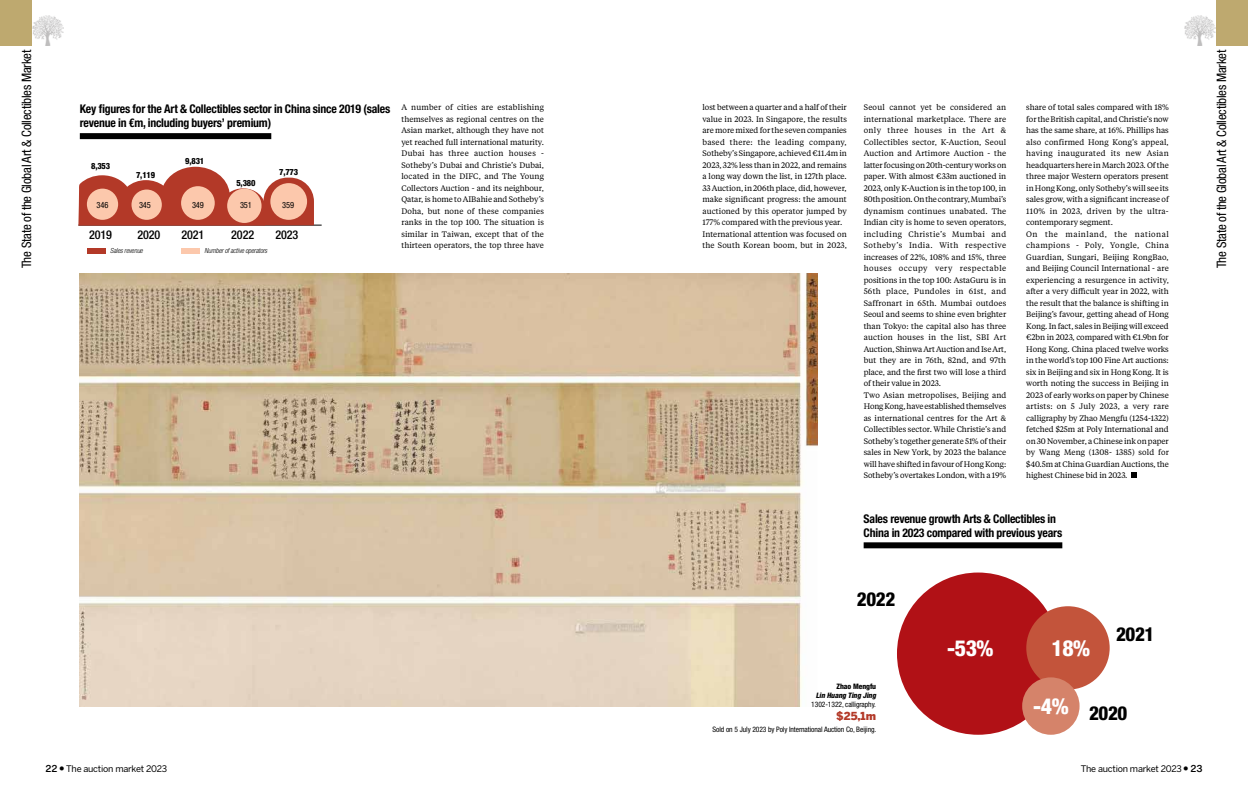
<style>
.page{position:relative;width:1248px;height:808px;background:#fff}
.page>*{position:absolute;margin:0;border:0;box-sizing:border-box;transform-origin:0 0}
.t1{font:800 condensed 22.2px "Helvetica Neue LT Std";color:#fff}
.t2{font:800 condensed 19.3px "Helvetica Neue LT Std";letter-spacing:-.02em;color:#000}
.t3{font:condensed 13px "Helvetica Neue LT Std";letter-spacing:-.02em;color:#000}
.t4{font:500 condensed 12.1px "Helvetica Neue LT Std";letter-spacing:-.01em;color:#000}
.t5{font:700 condensed 12px/14px "Helvetica Neue LT Std";letter-spacing:-.015em;color:#000}
.t6{font:900 11px "Benton Sans";color:#b33928}
.t7{font:9px "Benton Sans";letter-spacing:-.02em;color:#000}
.t8{font:800 condensed 8.6px "Helvetica Neue LT Std";letter-spacing:-.02em;color:#000}
.t9{font:condensed 8.6px "Helvetica Neue LT Std";letter-spacing:-.015em;color:#000}
.t10{font:8px/11.5px "Tiempos Text";color:#000}
.t11{font:condensed 7.5px "Helvetica Neue LT Std";letter-spacing:-.01em;color:#000}
.t12{font:italic 800 condensed 7.5px "Helvetica Neue LT Std";color:#000}
.t13{font:800 condensed 7.5px "Helvetica Neue LT Std";letter-spacing:-.01em;color:#000}
.t14{font:italic 300 condensed 7px "Helvetica Neue LT Std";letter-spacing:-.015em;color:#000}
.s1{font-family:"Sequel Sans Medium Body";font-size:10px}
.s2{font-family:"Sequel Sans Light Disp";font-size:10px}
</style>
<div class="page">
<div style="left:0;top:0;width:31px;height:45px;background:#bea96f"></div>
<img style="left:33px;top:16px;width:31px;height:29px">
<div style="left:1216px;top:0;width:31px;height:45px;background:#bea96f"></div>
<img style="left:1184px;top:16px;width:31px;height:29px">
<img style="left:80px;top:273px;width:737px;height:433px">
<hr style="left:78px;top:225px;width:243px;height:1px;background:#000">
<svg style="left:78px;top:167px;width:236px;height:59px"></svg>
<div style="left:87px;top:248px;width:19px;height:5px;background:#b33928"></div>
<div style="left:896px;top:572px;width:163px;height:163px;background:#b11116;border-radius:50%"></div>
<div style="left:1026px;top:606px;width:83px;height:83px;background:#c3543b;border-radius:50%"></div>
<div style="left:1022px;top:677px;width:57px;height:58px;background:#d5836a;border-radius:50%"></div>
<div style="left:80px;top:133px;width:191px;height:6px;background:#000"></div>
<div style="left:87px;top:189px;width:31px;height:31px;background:#fcc8ac;border-radius:50%"></div>
<div style="left:131px;top:190px;width:31px;height:30px;background:#fcc8ac;border-radius:50%"></div>
<div style="left:181px;top:186px;width:34px;height:34px;background:#fcc8ac;border-radius:50%"></div>
<div style="left:227px;top:189px;width:34px;height:34px;background:#fcc8ac;border-radius:50%"></div>
<div style="left:270px;top:183px;width:37px;height:37px;background:#fcc8ac;border-radius:50%"></div>
<div style="left:181px;top:248px;width:19px;height:5px;background:#fcc8ac"></div>
<div style="left:863px;top:542px;width:199px;height:6px;background:#000"></div>
<svg style="left:1131px;top:472px;width:5px;height:6px"></svg>
<h3 class="t3" style="left:19px;top:268px;width:220px;rotate:-90deg">The State of the Global Art &amp; Collectibles Market</h3>
<h3 class="t3" style="left:1213px;top:268px;width:220px;rotate:-90deg">The State of the Global Art &amp; Collectibles Market</h3>
<p class="t10" style="left:401px;top:101px;width:144px;text-align:justify">A number of cities are establishing themselves as regional centres on the Asian market, although they have not yet reached full international maturity.<br>Dubai has three auction houses - Sotheby’s Dubai and Christie’s Dubai, located in the DIFC, and The Young Collectors Auction - and its neighbour, Qatar, is home to AIBahie and Sotheby’s Doha, but none of these companies ranks in the top 100. The situation is similar in Taiwan, except that of the thirteen operators, the top three have</p>
<p class="t10" style="left:702px;top:101px;width:146px">lost between a quarter and a half of their value in 2023. In Singapore, the results are more mixed for the seven companies based there: the leading company, Sotheby’s Singapore, achieved €11.4m in 2023, 32% less than in 2022, and remains a long way down the list, in 127th place.<br>33 Auction, in 206th place, did, however, make significant progress: the amount auctioned by this operator jumped by 177% compared with the previous year.<br>International attention was focused on the South Korean boom, but in 2023,</p>
<p class="t10" style="left:863px;top:101px;width:144px">Seoul cannot yet be considered an international marketplace. There are only three houses in the Art &amp; Collectibles sector, K-Auction, Seoul Auction and Artimore Auction - the latter focusing on 20th-century works on paper. With almost €33m auctioned in 2023, only K-Auction is in the top 100, in 80th position. On the contrary, Mumbai’s dynamism continues unabated. The Indian city is home to seven operators, including Christie’s Mumbai and Sotheby’s India. With respective increases of 22%, 108% and 15%, three houses occupy very respectable positions in the top 100: AstaGuru is in 56th place, Pundoles in 61st, and Saffronart in 65th. Mumbai outdoes Seoul and seems to shine even brighter than Tokyo: the capital also has three auction houses in the list, SBI Art Auction, Shinwa Art Auction and Ise Art, but they are in 76th, 82nd, and 97th place, and the first two will lose a third of their value in 2023.<br>Two Asian metropolises, Beijing and Hong Kong, have established themselves as international centres for the Art &amp; Collectibles sector. While Christie’s and Sotheby’s together generate 51% of their sales in New York, by 2023 the balance will have shifted in favour of Hong Kong:<br>Sotheby’s overtakes London, with a 19%</p>
<h3 class="t5" style="left:863px;top:511px;width:200px">Sales revenue growth Arts &amp; Collectibles in<br>China in 2023 compared with previous years</h3>
<p class="t10" style="left:1026px;top:101px;width:144px">share of total sales compared with 18% for the British capital, and Christie’s now has the same share, at 16%. Phillips has also confirmed Hong Kong’s appeal, having inaugurated its new Asian headquarters here in March 2023. Of the three major Western operators present in Hong Kong, only Sotheby’s will see its sales grow, with a significant increase of 110% in 2023, driven by the ultra&shy;contemporary segment.<br>On the mainland, the national champions - Poly, Yongle, China Guardian, Sungari, Beijing RongBao, and Beijing Council International - are experiencing a resurgence in activity, after a very difficult year in 2022, with the result that the balance is shifting in Beijing’s favour, getting ahead of Hong Kong. In fact, sales in Beijing will exceed €2bn in 2023, compared with €1.9bn for Hong Kong. China placed twelve works in the world’s top 100 Fine Art auctions: six in Beijing and six in Hong Kong. It is worth noting the success in Beijing in 2023 of early works on paper by Chinese artists: on 5 July 2023, a very rare calligraphy by Zhao Mengfu (1254-1322) fetched $25m at Poly International and on 30 November, a Chinese ink on paper by Wang Meng (1308- 1385) sold for $40.5m at China Guardian Auctions, the highest Chinese bid in 2023.</p>
<h3 class="t5" style="left:80px;top:102px;width:312px">Key figures for the Art &amp; Collectibles sector in China since 2019 (sales revenue in €m, including buyers’ premium)</h3>
<p class="t8" style="left:185px;top:155px;width:21px">9,831</p>
<p class="t8" style="left:91px;top:161px;width:21px">8,353</p>
<p class="t8" style="left:279px;top:166px;width:21px">7,773</p>
<p class="t8" style="left:136px;top:169px;width:21px">7,119</p>
<p class="t8" style="left:236px;top:178px;width:21px">5,380</p>
<p class="t9" style="left:97px;top:200px;width:13px">346</p>
<p class="t9" style="left:139px;top:200px;width:13px">345</p>
<p class="t9" style="left:192px;top:200px;width:13px">349</p>
<p class="t9" style="left:240px;top:200px;width:13px">351</p>
<p class="t9" style="left:282px;top:200px;width:13px">359</p>
<h3 class="t4" style="left:89px;top:228px;width:24px">2019</h3>
<h3 class="t4" style="left:137px;top:228px;width:24px">2020</h3>
<h3 class="t4" style="left:181px;top:228px;width:24px">2021</h3>
<h3 class="t4" style="left:231px;top:228px;width:24px">2022</h3>
<h3 class="t4" style="left:275px;top:228px;width:24px">2023</h3>
<p class="t14" style="left:110px;top:247px;width:34px">Sales revenue</p>
<p class="t14" style="left:205px;top:247px;width:64px">Number of active operators</p>
<h2 class="t2" style="left:856px;top:587px;width:40px">2022</h2>
<p class="t13" style="left:836px;top:681px;width:41px">Zhao Mengfu</p>
<p class="t12" style="left:815px;top:690px;width:63px">Lin Huang Ting Jing</p>
<p class="t11" style="left:811px;top:700px;width:66px">1302-1322, calligraphy.</p>
<h3 class="t6" style="left:836px;top:709px;width:41px">$25,1m</h3>
<p class="t11" style="left:712px;top:724px;width:165px">Sold on 5 July 2023 by Poly International Auction Co, Beijing.</p>
<h1 class="t1" style="left:947px;top:634px;width:48px">-53%</h1>
<h1 class="t1" style="left:1051px;top:634px;width:40px">18%</h1>
<h2 class="t2" style="left:1115px;top:622px;width:40px">2021</h2>
<h1 class="t1" style="left:1033px;top:692px;width:37px">-4%</h1>
<h2 class="t2" style="left:1088px;top:701px;width:40px">2020</h2>
<p class="t7" style="left:45px;top:764px;width:123px"><span class="s1">22</span> <span class="s2">•</span> The auction market 2023</p>
<p class="t7" style="left:1080px;top:764px;width:123px">The auction market 2023 <span class="s2">•</span> <span class="s1">23</span></p>
</div>
